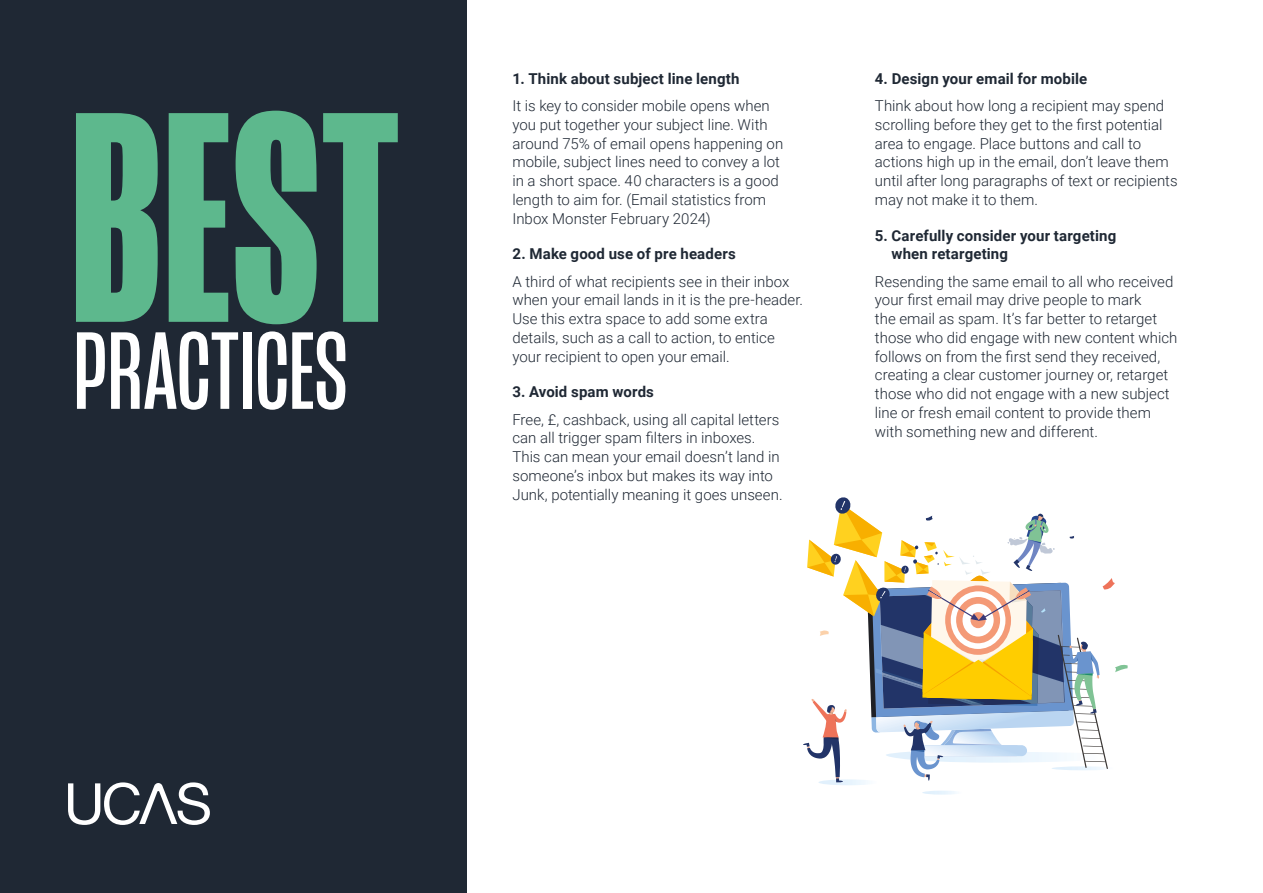
<style>
.page{position:relative;width:1263px;height:893px;background:#fff}
.page>*{position:absolute;margin:0;border:0;box-sizing:border-box;transform-origin:0 0}
.t1{font:700 306.9px "Mongoose";color:#5db88d}
.t2{font:112.5px "Mongoose";letter-spacing:-.005em;color:#fff}
.t3{font:300 15px/18.8px "Roboto";color:#1f2834}
.t4{font:700 15px/18.8px "Roboto";letter-spacing:.01em;color:#1f2834}
</style>
<div class="page">
<svg style="left:922px;top:791px;width:34px;height:4px"></svg>
<svg style="left:803px;top:497px;width:325px;height:288px"></svg>
<div style="left:0;top:0;width:466px;height:893px;background:#1f2834"></div>
<svg style="left:68px;top:782px;width:142px;height:43px"></svg>
<h1 class="t1" style="left:68px;top:44px;width:332px">BEST</h1>
<h2 class="t2" style="left:73px;top:307px;width:277px">PRACTICES</h2>
<p class="t4" style="left:512px;top:68px;width:229px">1. Think about subject line length</p>
<p class="t3" style="left:512px;top:96px;width:272px">It is key to consider mobile opens when you put together your subject line. With around 75% of email opens happening on mobile, subject lines need to convey a lot in a short space. 40 characters is a good length to aim for. (Email statistics from Inbox Monster February 2024)</p>
<p class="t4" style="left:512px;top:244px;width:225px">2. Make good use of pre headers</p>
<p class="t3" style="left:512px;top:271px;width:292px">A third of what recipients see in their inbox when your email lands in it is the pre-header.<br>Use this extra space to add some extra details, such as a call to action, to entice your recipient to open your email.</p>
<p class="t4" style="left:512px;top:382px;width:143px">3. Avoid spam words</p>
<p class="t3" style="left:512px;top:409px;width:272px">Free, £, cashback, using all capital letters can all trigger spam filters in inboxes.<br>This can mean your email doesn’t land in someone’s inbox but makes its way into Junk, potentially meaning it goes unseen.</p>
<p class="t4" style="left:875px;top:69px;width:214px">4. Design your email for mobile</p>
<p class="t3" style="left:875px;top:96px;width:304px">Think about how long a recipient may spend scrolling before they get to the first potential area to engage. Place buttons and call to actions high up in the email, don’t leave them until after long paragraphs of text or recipients may not make it to them.</p>
<p class="t4" style="left:892px;top:225px;width:226px;text-indent:-17px">5. Carefully consider your targeting when retargeting</p>
<p class="t3" style="left:875px;top:271px;width:304px">Resending the same email to all who received your first email may drive people to mark<br>the email as spam. It’s far better to retarget those who did engage with new content which follows on from the first send they received, creating a clear customer journey or, retarget those who did not engage with a new subject line or fresh email content to provide them with something new and different.</p>
</div>
